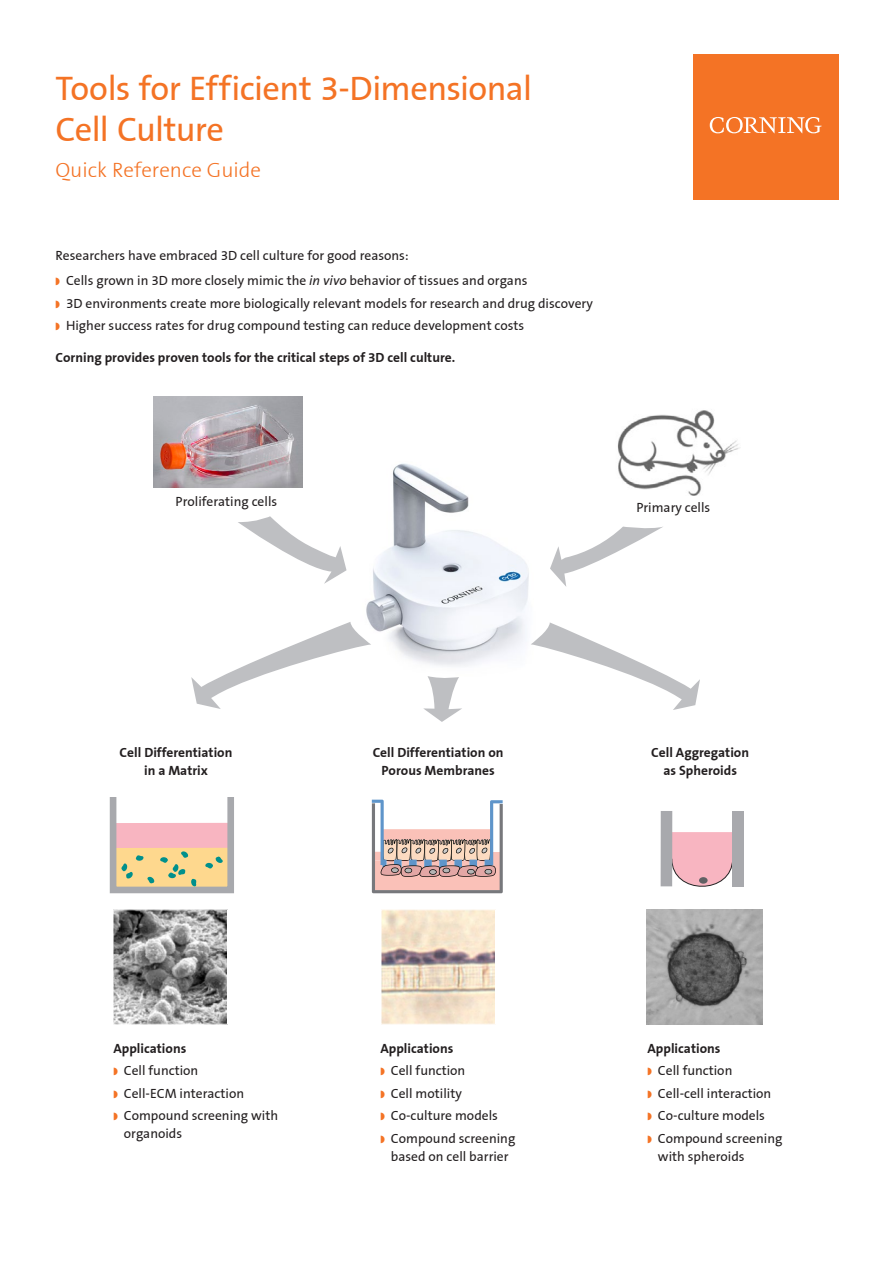
<style>
.page{position:relative;width:893px;height:1263px;background:#fff}
.page>*{position:absolute;margin:0;border:0;box-sizing:border-box;transform-origin:0 0}
.Product_Title{font:34.5px/40.5px "Corning Sans";letter-spacing:-.02em;color:#f47325}
.Product_title_sub{font:300 21px "Corning Sans";color:#f47325}
.Body{font:13.5px/18px "Corning Sans";color:#231f20}
.A_Head{font:700 13.5px "Corning Sans";color:#231f20}
.Body-2{font:700 13.5px/18px "Corning Sans";color:#231f20;text-align:center}
.s1{color:#f47325}
.s2{font-style:italic}
</style>
<div class="page">
<img style="left:366px;top:463px;width:163px;height:203px">
<img style="left:617px;top:410px;width:123px;height:86px">
<img style="left:153px;top:396px;width:149px;height:92px">
<div style="left:694px;top:54px;width:145px;height:145px;background:#f47325"></div>
<svg style="left:710px;top:117px;width:112px;height:16px"></svg>
<svg style="left:550px;top:527px;width:113px;height:60px"></svg>
<svg style="left:238px;top:516px;width:108px;height:68px"></svg>
<svg style="left:423px;top:676px;width:39px;height:46px"></svg>
<svg style="left:191px;top:622px;width:180px;height:87px"></svg>
<svg style="left:531px;top:622px;width:169px;height:88px"></svg>
<img style="left:114px;top:911px;width:112px;height:112px">
<div style="left:112px;top:909px;width:116px;height:116px;border:1px solid #fff"></div>
<img style="left:382px;top:911px;width:112px;height:112px">
<div style="left:380px;top:909px;width:116px;height:116px;border:1px solid #fff"></div>
<svg style="left:671px;top:832px;width:62px;height:55px;background:#f1b7c1"></svg>
<div style="left:661px;top:811px;width:11px;height:75px;background:#a8a9ad"></div>
<div style="left:732px;top:811px;width:12px;height:75px;background:#a8a9ad"></div>
<svg style="left:372px;top:800px;width:131px;height:93px"></svg>
<svg style="left:110px;top:797px;width:124px;height:96px"></svg>
<img style="left:647px;top:909px;width:115px;height:116px">
<p class="Product_Title" style="left:56px;top:69px;width:478px">Tools for Efficient 3-Dimensional<br>Cell Culture</p>
<p class="Product_title_sub" style="left:56px;top:157px;width:207px">Quick Reference Guide</p>
<p class="Body" style="left:56px;top:246px;width:355px">Researchers have embraced 3D cell culture for good reasons:</p>
<p class="Body" style="left:56px;top:271px;width:473px"><span class="s1">◗</span> Cells grown in 3D more closely mimic the <span class="s2">in vivo</span> behavior of tissues and organs</p>
<p class="Body" style="left:56px;top:294px;width:539px"><span class="s1">◗</span> 3D environments create more biologically relevant models for research and drug discovery</p>
<p class="Body" style="left:56px;top:316px;width:470px"><span class="s1">◗</span> Higher success rates for drug compound testing can reduce development costs</p>
<p class="A_Head" style="left:56px;top:349px;width:401px">Corning provides proven tools for the critical steps of 3D cell culture.</p>
<p class="Body" style="left:176px;top:492px;width:103px">Proliferating cells</p>
<p class="Body" style="left:636px;top:499px;width:75px">Primary cells</p>
<p class="Body-2" style="left:120px;top:743px;width:114px">Cell Differentiation in a Matrix</p>
<p class="Body-2" style="left:373px;top:743px;width:132px">Cell Differentiation on<br>Porous Membranes</p>
<p class="Body-2" style="left:651px;top:743px;width:99px">Cell Aggregation as Spheroids</p>
<p class="A_Head" style="left:113px;top:1040px;width:74px">Applications</p>
<p class="Body" style="left:113px;top:1061px;width:86px"><span class="s1">◗</span> Cell function</p>
<p class="Body" style="left:113px;top:1084px;width:132px"><span class="s1">◗</span> Cell-ECM interaction</p>
<p class="Body" style="left:124px;top:1106px;width:156px;text-indent:-10px"><span class="s1">◗</span> Compound screening with organoids</p>
<p class="A_Head" style="left:380px;top:1040px;width:74px">Applications</p>
<p class="Body" style="left:380px;top:1061px;width:86px"><span class="s1">◗</span> Cell function</p>
<p class="Body" style="left:380px;top:1084px;width:83px"><span class="s1">◗</span> Cell motility</p>
<p class="Body" style="left:380px;top:1106px;width:119px"><span class="s1">◗</span> Co-culture models</p>
<p class="Body" style="left:380px;top:1129px;width:136px;text-align:center"><span class="s1">◗</span> Compound screening based on cell barrier</p>
<p class="A_Head" style="left:647px;top:1040px;width:74px">Applications</p>
<p class="Body" style="left:647px;top:1061px;width:86px"><span class="s1">◗</span> Cell function</p>
<p class="Body" style="left:647px;top:1084px;width:125px"><span class="s1">◗</span> Cell-cell interaction</p>
<p class="Body" style="left:647px;top:1106px;width:119px"><span class="s1">◗</span> Co-culture models</p>
<p class="Body" style="left:658px;top:1129px;width:126px;text-indent:-10px"><span class="s1">◗</span> Compound screening with spheroids</p>
</div>
